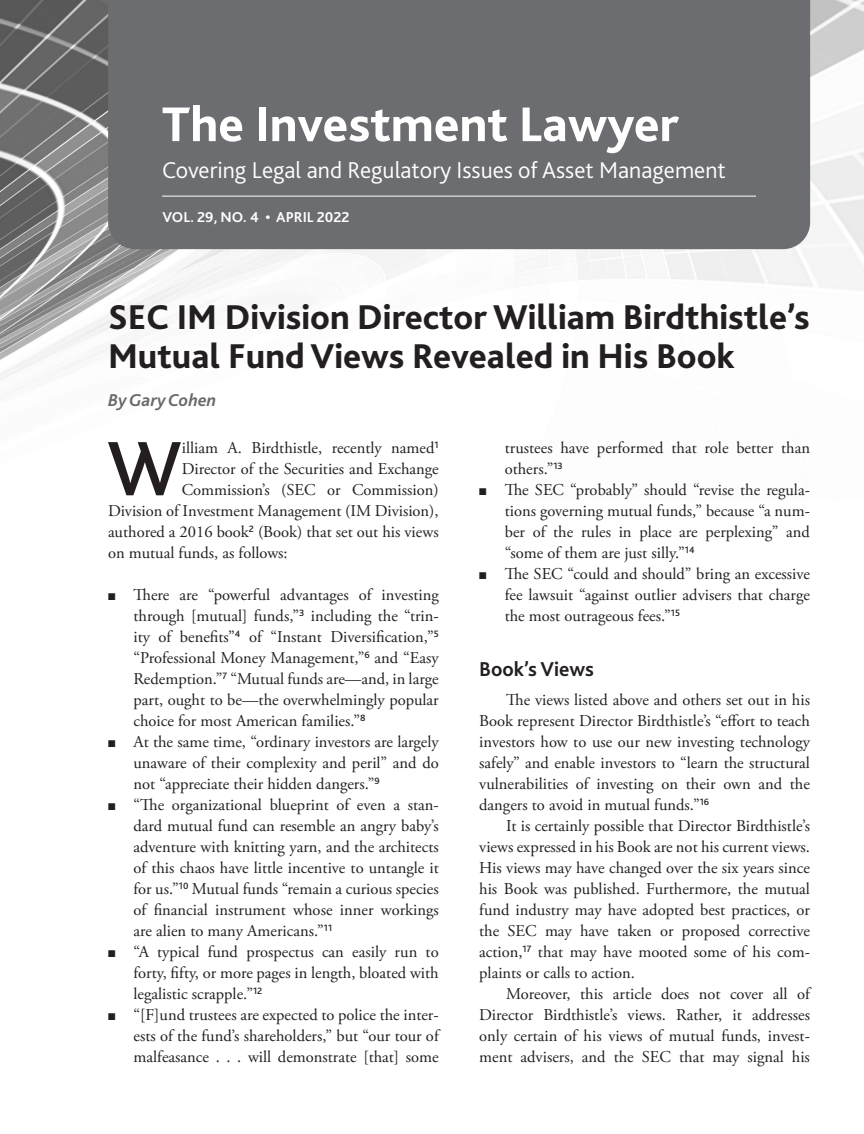
<style>
.page{position:relative;width:864px;height:1134px;background:#fff}
.page>*{position:absolute;margin:0;border:0;box-sizing:border-box;transform-origin:0 0}
.Textdrop{font:500 80.25px "Bliss 2";color:#231f20}
.t1{font:800 51px "Bliss 2";color:#fff}
.Article_Title{font:800 36px/39px "Bliss 2";color:#231f20}
.t2{font:300 24px "Bliss 2";color:#fff}
.HeadA{font:700 21px "Bliss 2";color:#231f20}
.Authors{font:italic 700 18px "Bliss 2";color:#69696c}
.BList{font:16.5px/21px "Adobe Garamond Pro";color:#231f20;text-align:justify}
.TextInd{font:16.5px/21px "Adobe Garamond Pro";color:#231f20;text-align:justify}
.BList1{font:16.5px/21px "Adobe Garamond Pro";color:#231f20;text-align:justify}
.Text{font:16.5px/21px "Adobe Garamond Pro";color:#231f20;text-align:justify}
.Textdrop-2{font:16.5px "Adobe Garamond Pro";color:#231f20}
.BList2{font:16.5px/21px "Adobe Garamond Pro";color:#231f20;text-align:justify}
.t3{font:700 15px "Bliss 2";color:#fff}
</style>
<div class="page">
<img style="left:0;top:0;width:864px;height:380px">
<div style="left:108px;top:0;width:702px;height:249px;background:#6c6d70"></div>
<hr style="left:162px;top:196px;width:594px;height:1px;background:#fff">
<h2 class="t1" style="left:162px;top:93px;width:518px">The Investment Lawyer</h2>
<h3 class="t2" style="left:162px;top:155px;width:565px">Covering Legal and Regulatory Issues of Asset Management</h3>
<p class="t3" style="left:162px;top:208px;width:189px">VOL. 29, NO. 4 • APRIL 2022</p>
<p class="Article_Title" style="left:108px;top:297px;width:703px">SEC IM Division Director William Birdthistle’s<br>Mutual Fund Views Revealed in His Book</p>
<p class="Authors" style="left:108px;top:389px;width:110px">By Gary Cohen</p>
<p class="Textdrop" style="left:107px;top:419px;width:76px">W</p>
<p class="Textdrop-2" style="left:182px;top:438px;width:258px">illiam A. Birdthistle, recently named<sup>1</sup></p>
<p class="BList" style="left:505px;top:438px;width:307px">trustees have performed that role better than others.”<sup>13</sup></p>
<p class="BList" style="left:505px;top:480px;width:307px;text-indent:-26px">■ The SEC “probably” should “revise the regula&shy;tions governing mutual funds,” because “a num&shy;ber of the rules in place are perplexing” and “some of them are just silly.”<sup>14</sup></p>
<p class="BList2" style="left:505px;top:564px;width:307px;text-indent:-26px">■ The SEC “could and should” bring an excessive fee lawsuit “against outlier advisers that charge the most outrageous fees.”<sup>15</sup></p>
<p class="HeadA" style="left:479px;top:656px;width:116px">Book’s Views</p>
<p class="Text" style="left:479px;top:690px;width:332px;text-indent:27px">The views listed above and others set out in his Book represent Director Birdthistle’s “effort to teach investors how to use our new investing technology safely” and enable investors to “learn the structural vulnerabilities of investing on their own and the dangers to avoid in mutual funds.”<sup>16</sup></p>
<p class="TextInd" style="left:479px;top:816px;width:332px;text-indent:27px">It is certainly possible that Director Birdthistle’s views expressed in his Book are not his current views.<br>His views may have changed over the six years since his Book was published. Furthermore, the mutual fund industry may have adopted best practices, or the SEC may have taken or proposed corrective action,<sup>17</sup> that may have mooted some of his com&shy;plaints or calls to action.</p>
<p class="TextInd" style="left:479px;top:984px;width:332px;text-indent:27px">Moreover, this article does not cover all of Director Birdthistle’s views. Rather, it addresses only certain of his views of mutual funds, invest&shy;ment advisers, and the SEC that may signal his</p>
<p class="Textdrop-2" style="left:182px;top:459px;width:258px">Director of the Securities and Exchange</p>
<p class="Textdrop-2" style="left:182px;top:480px;width:258px">Commission’s (SEC or Commission)</p>
<p class="Textdrop-2" style="left:108px;top:501px;width:332px">Division of Investment Management (IM Division),</p>
<p class="Textdrop-2" style="left:108px;top:522px;width:332px">authored a 2016 book<sup>2</sup> (Book) that set out his views</p>
<p class="Textdrop-2" style="left:108px;top:543px;width:181px">on mutual funds, as follows:</p>
<p class="BList1" style="left:134px;top:585px;width:307px;text-indent:-26px">■ There are “powerful advantages of investing through [mutual] funds,”<sup>3</sup> including the “trin&shy;ity of benefits”<sup>4</sup> of “Instant Diversification,”<sup>5 </sup>“Professional Money Management,”<sup>6</sup> and “Easy Redemption.”<sup>7</sup> “Mutual funds are—and, in large part, ought to be—the overwhelmingly popular choice for most American families.”<sup>8</sup></p>
<p class="BList" style="left:134px;top:732px;width:307px;text-indent:-26px">■ At the same time, “ordinary investors are largely unaware of their complexity and peril” and do not “appreciate their hidden dangers.”<sup>9</sup></p>
<p class="BList" style="left:134px;top:795px;width:307px;text-indent:-26px">■ “The organizational blueprint of even a stan&shy;dard mutual fund can resemble an angry baby’s adventure with knitting yarn, and the architects of this chaos have little incentive to untangle it for us.”<sup>10</sup> Mutual funds “remain a curious species of financial instrument whose inner workings are alien to many Americans.”<sup>11</sup></p>
<p class="BList" style="left:134px;top:942px;width:307px;text-indent:-26px">■ “A typical fund prospectus can easily run to forty, fifty, or more pages in length, bloated with legalistic scrapple.”<sup>12</sup></p>
<p class="BList" style="left:134px;top:1005px;width:307px;text-indent:-26px">■ “[F]und trustees are expected to police the inter&shy;ests of the fund’s shareholders,” but “our tour of malfeasance . . . will demonstrate [that] some</p>
</div>
